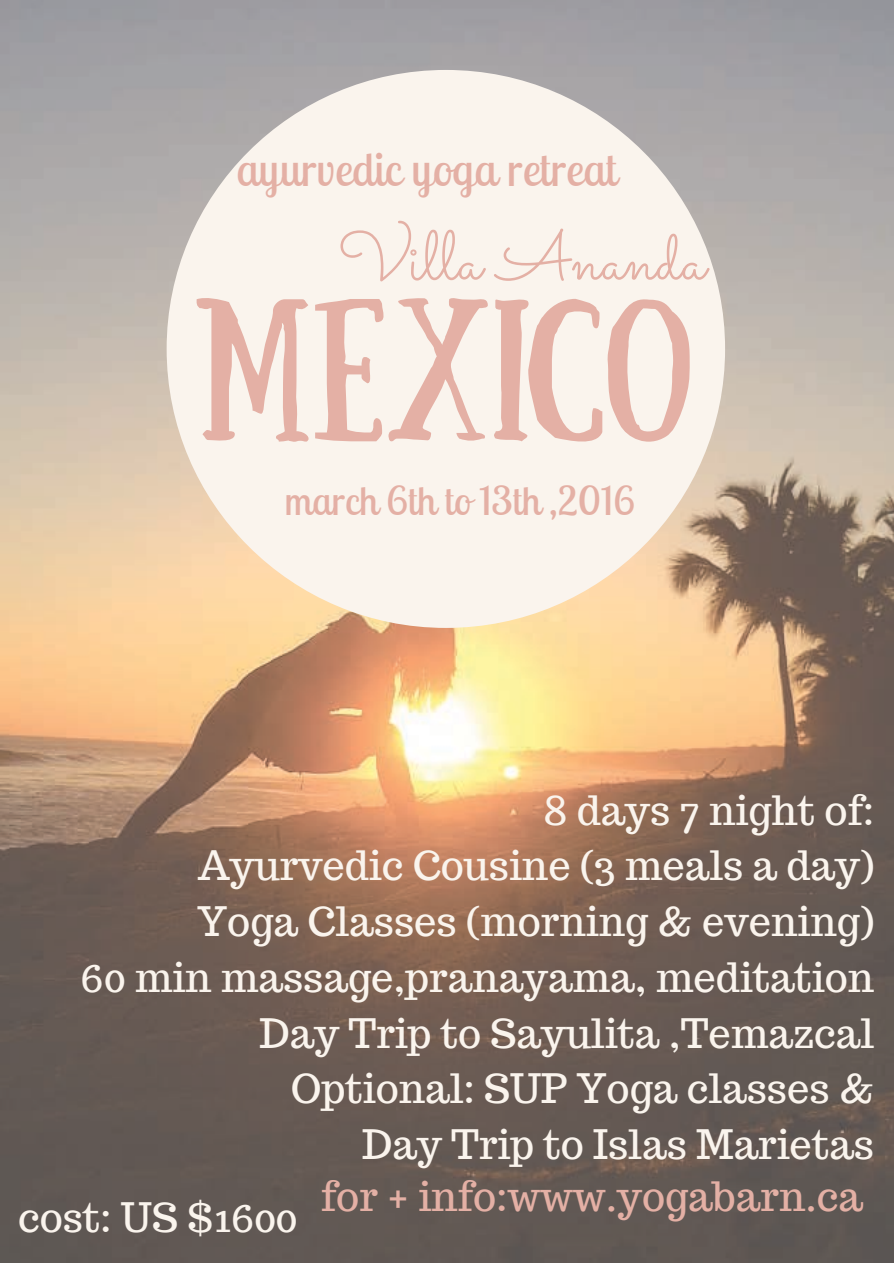
<style>
.page{position:relative;width:894px;height:1263px;background:#fff}
.page>*{position:absolute;margin:0;border:0;box-sizing:border-box;transform-origin:0 0}
.t1{font:69.53px "Sacramento";color:#e4b0a5}
.t2{font:46.35px "Lobster Two";color:#e4b0a5}
.t3{font:39.75px/55.7px "Trocchi";color:#faf4ed;text-align:right}
.t4{font:39.75px "Trocchi";color:#e4b0a5}
.t5{font:39.75px "Lobster Two";color:#e4b0a5}
</style>
<div class="page">
<img style="left:0;top:0;width:893px;height:1263px">
<div style="left:167px;top:70px;width:557px;height:558px;background:#faf4ed;border-radius:50%"></div>
<svg style="left:196px;top:298px;width:494px;height:144px"></svg>
<p class="t2" style="left:236px;top:139px;width:382px">ayurvedic yoga retreat</p>
<h1 class="t1" style="left:338px;top:215px;width:369px">Villa Ananda</h1>
<p class="t5" style="left:285px;top:476px;width:352px">march 6th to 13th ,2016</p>
<p class="t3" style="left:80px;top:782px;width:795px">8 days 7 night of:<br>Ayurvedic Cousine (3 meals a day)<br>Yoga Classes (morning &amp; evening)<br>60 min massage,pranayama, meditation<br>Day Trip to Sayulita ,Temazcal<br>Optional: SUP Yoga classes &amp;<br>Day Trip to Islas Marietas</p>
<p class="t4" style="left:321px;top:1171px;width:543px">for + info:www.yogabarn.ca</p>
<p class="t3" style="left:18px;top:1190px;width:281px">cost: US $1600</p>
</div>
